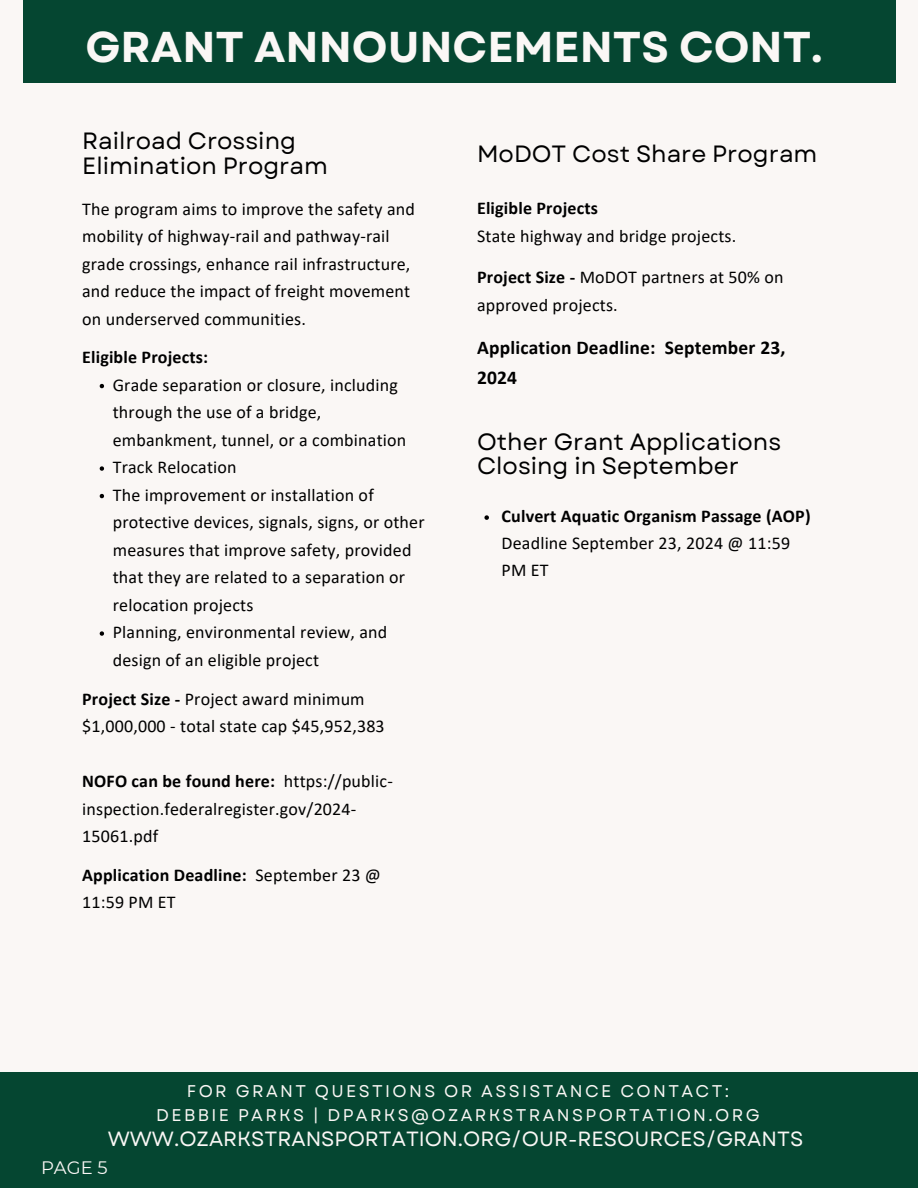
<style>
.page{position:relative;width:918px;height:1188px;background:#faf7f5}
.page>*{position:absolute;margin:0;border:0;box-sizing:border-box;transform-origin:0 0}
.t1{font:700 43.05px "Garet";color:#faf7f5}
.t2{font:23.55px/24.8px "Garet";color:#000}
.t3{font:20.55px "Garet";color:#faf7f5}
.t4{font:700 19.5px/30px "Calibri";letter-spacing:.01em;color:#000}
.t5{font:18px/27.5px "Calibri";letter-spacing:.01em;color:#000}
.t6{font:700 18px/27px "Calibri";letter-spacing:.01em;color:#000}
.t7{font:18px "Montserrat";color:#faf7f5}
.t8{font:16.95px/23.2px "Garet";letter-spacing:.14em;color:#faf7f5;text-align:center}
.s1{font-weight:700}
.s2{font-weight:400}
</style>
<div class="page">
<div style="left:23px;top:0;width:872px;height:83px;background:#054631"></div>
<div style="left:0;top:1072px;width:918px;height:116px;background:#054631"></div>
<svg style="left:100px;top:384px;width:4px;height:4px"></svg>
<svg style="left:100px;top:466px;width:4px;height:5px"></svg>
<svg style="left:100px;top:494px;width:4px;height:4px"></svg>
<svg style="left:100px;top:631px;width:4px;height:5px"></svg>
<svg style="left:484px;top:515px;width:5px;height:5px"></svg>
<p class="t1" style="left:86px;top:16px;width:739px">GRANT ANNOUNCEMENTS CONT.</p>
<h1 class="t2" style="left:82px;top:129px;width:247px">Railroad Crossing<br>Elimination Program</h1>
<h2 class="t5" style="left:82px;top:196px;width:334px">The program aims to improve the safety and mobility of highway-rail and pathway-rail grade crossings, enhance rail infrastructure, and reduce the impact of freight movement on underserved communities.</h2>
<h2 class="t6" style="left:82px;top:345px;width:128px">Eligible Projects:</h2>
<p class="t5" style="left:113px;top:373px;width:295px">Grade separation or closure, including through the use of a bridge, embankment, tunnel, or a combination</p>
<p class="t5" style="left:113px;top:455px;width:125px">Track Relocation</p>
<p class="t5" style="left:113px;top:483px;width:313px">The improvement or installation of protective devices, signals, signs, or other measures that improve safety, provided that they are related to a separation or relocation projects</p>
<h4 class="t5" style="left:113px;top:620px;width:276px">Planning, environmental review, and design of an eligible project</h4>
<h2 class="t5" style="left:82px;top:686px;width:304px"><span class="s1">Project Size -</span> Project award minimum $1,000,000 - total state cap $45,952,383</h2>
<p class="t5" style="left:82px;top:769px;width:312px"><span class="s1">NOFO can be found here:</span> https://public&shy;inspection.federalregister.gov/2024-<br>15061.pdf</p>
<h6 class="t5" style="left:82px;top:863px;width:300px"><span class="s1">Application Deadline:</span> September 23 @<br>11:59 PM ET</h6>
<p class="t2" style="left:477px;top:141px;width:342px">MoDOT Cost Share Program</p>
<p class="t6" style="left:477px;top:196px;width:122px">Eligible Projects</p>
<p class="t5" style="left:477px;top:224px;width:261px">State highway and bridge projects.</p>
<p class="t5" style="left:477px;top:265px;width:308px"><span class="s1">Project Size -</span> MoDOT partners at 50% on approved projects.</p>
<p class="t4" style="left:477px;top:334px;width:310px">Application Deadline: September 23,<br>2024</p>
<h5 class="t2" style="left:477px;top:429px;width:306px">Other Grant Applications<br>Closing in September</h5>
<h3 class="t6" style="left:502px;top:504px;width:311px">Culvert Aquatic Organism Passage (AOP)<br><span class="s2">Deadline September 23, 2024 @ 11:59<br>PM ET</span></h3>
<p class="t8" style="left:156px;top:1080px;width:605px">FOR GRANT QUESTIONS OR ASSISTANCE CONTACT:<br>DEBBIE PARKS | DPARKS@OZARKSTRANSPORTATION.ORG</p>
<p class="t3" style="left:108px;top:1124px;width:697px">WWW.OZARKSTRANSPORTATION.ORG/OUR-RESOURCES/GRANTS</p>
<h5 class="t7" style="left:41px;top:1157px;width:68px">PAGE 5</h5>
</div>
